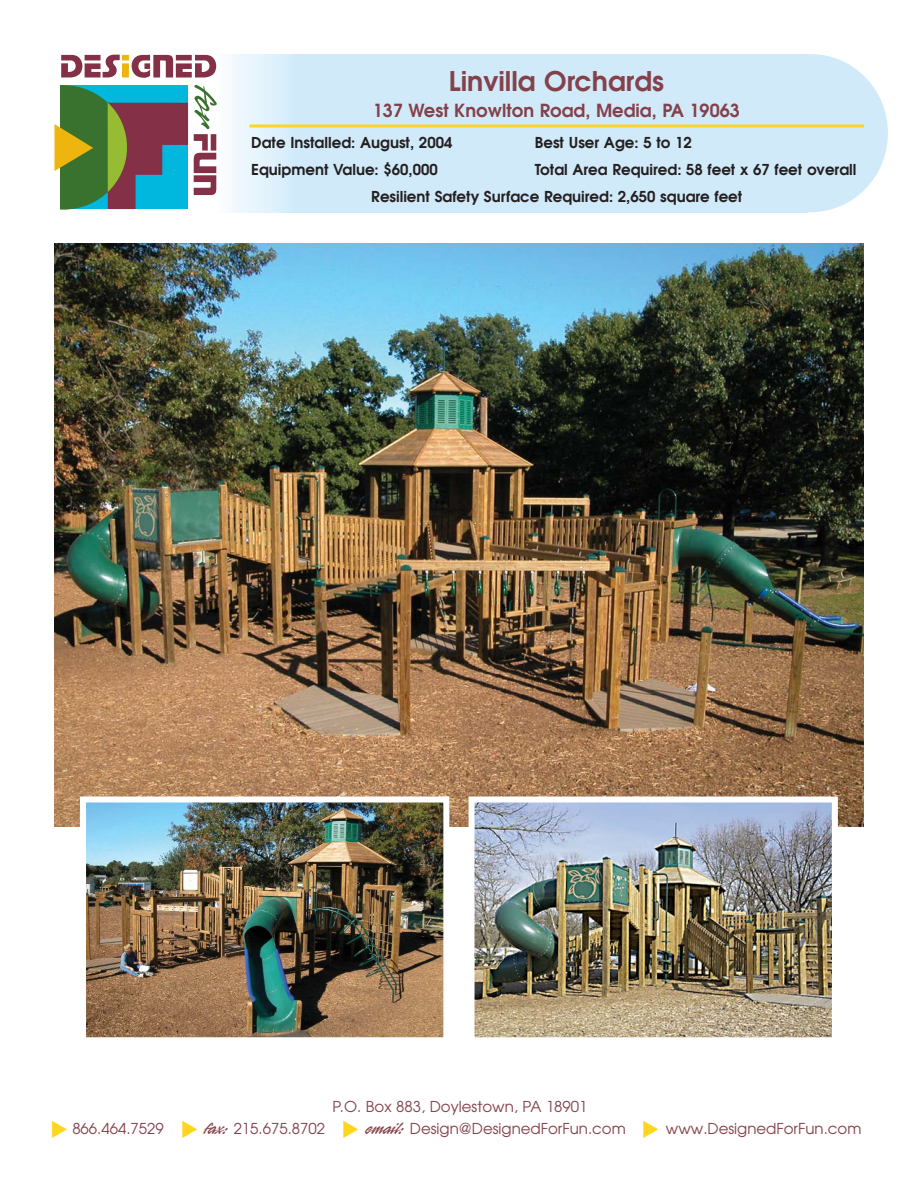
<style>
.page{position:relative;width:918px;height:1188px;background:#fff}
.page>*{position:absolute;margin:0;border:0;box-sizing:border-box;transform-origin:0 0}
.t1{font:600 27px "Avant Garde";color:#84414a}
.t2{font:600 18px "Avant Garde";color:#84414a}
.t3{font:600 15px/27px "Avant Garde";color:#231f20}
.t4{font:15px "Avant Garde";color:#84414a}
.s1{font-family:"Rapier Plain";font-size:21px}
</style>
<div class="page">
<hr style="left:218px;top:54px;width:3px;height:158px;background:#fbfeff">
<hr style="left:220px;top:54px;width:3px;height:158px;background:#fafdff">
<hr style="left:222px;top:54px;width:3px;height:158px;background:#f8fcff">
<hr style="left:224px;top:54px;width:3px;height:158px;background:#f7fcfe">
<hr style="left:226px;top:54px;width:3px;height:158px;background:#f6fbfe">
<hr style="left:228px;top:54px;width:3px;height:158px;background:#f5fbfe">
<hr style="left:230px;top:54px;width:3px;height:158px;background:#f4fbfe">
<hr style="left:232px;top:54px;width:3px;height:158px;background:#f2f9fd">
<hr style="left:234px;top:54px;width:3px;height:158px;background:#f1f8fd">
<hr style="left:236px;top:54px;width:3px;height:158px;background:#f0f8fd">
<hr style="left:238px;top:54px;width:2px;height:158px;background:#eff7fd">
<hr style="left:240px;top:54px;width:2px;height:158px;background:#eef7fd">
<hr style="left:242px;top:54px;width:2px;height:158px;background:#edf7fd">
<hr style="left:244px;top:54px;width:2px;height:158px;background:#ecf6fd">
<hr style="left:245px;top:54px;width:3px;height:158px;background:#ebf6fd">
<hr style="left:247px;top:54px;width:3px;height:158px;background:#eaf6fd">
<hr style="left:249px;top:54px;width:3px;height:158px;background:#e9f5fd">
<hr style="left:251px;top:54px;width:3px;height:158px;background:#e8f5fd">
<hr style="left:253px;top:54px;width:3px;height:158px;background:#e7f4fc">
<hr style="left:255px;top:54px;width:3px;height:158px;background:#e6f4fc">
<hr style="left:257px;top:54px;width:3px;height:158px;background:#e5f4fc">
<hr style="left:259px;top:54px;width:3px;height:158px;background:#e4f3fc">
<hr style="left:261px;top:54px;width:3px;height:158px;background:#e3f3fc">
<hr style="left:263px;top:54px;width:3px;height:158px;background:#e2f1fb">
<hr style="left:265px;top:54px;width:3px;height:158px;background:#e1f1fb">
<hr style="left:267px;top:54px;width:3px;height:158px;background:#e0f0fb">
<hr style="left:269px;top:54px;width:3px;height:158px;background:#dff0fb">
<hr style="left:271px;top:54px;width:3px;height:158px;background:#ddf0fb">
<hr style="left:273px;top:54px;width:3px;height:158px;background:#ddeffb">
<hr style="left:275px;top:54px;width:3px;height:158px;background:#dbeffb">
<hr style="left:277px;top:54px;width:3px;height:158px;background:#daeefb">
<hr style="left:279px;top:54px;width:3px;height:158px;background:#d9eefb">
<hr style="left:281px;top:54px;width:3px;height:158px;background:#d8eefb">
<hr style="left:283px;top:54px;width:3px;height:158px;background:#d7edfb">
<hr style="left:285px;top:54px;width:3px;height:158px;background:#d6edfb">
<hr style="left:287px;top:54px;width:3px;height:158px;background:#d5edfb">
<hr style="left:289px;top:54px;width:3px;height:158px;background:#d4ecfa">
<hr style="left:291px;top:54px;width:2px;height:158px;background:#d3ecfa">
<hr style="left:293px;top:54px;width:2px;height:158px;background:#d2ebfa">
<div style="left:733px;top:54px;width:155px;height:158px;background:#d1eafa;border-radius:50%"></div>
<img style="left:54px;top:243px;width:810px;height:583px">
<svg style="left:61px;top:55px;width:155px;height:23px"></svg>
<svg style="left:194px;top:85px;width:23px;height:110px"></svg>
<svg style="left:55px;top:85px;width:133px;height:125px;background:#557e69"></svg>
<div style="left:295px;top:54px;width:513px;height:158px;background:#d1eafa"></div>
<svg style="left:249px;top:124px;width:615px;height:4px;background:#f3da55"></svg>
<img style="left:87px;top:803px;width:355px;height:233px">
<div style="left:80px;top:796px;width:369px;height:247px;border:6px solid #fff"></div>
<img style="left:476px;top:803px;width:355px;height:233px">
<div style="left:469px;top:796px;width:369px;height:247px;border:6px solid #fff"></div>
<h1 class="t1" style="left:449px;top:71px;width:217px">Linvilla Orchards</h1>
<p class="t2" style="left:373px;top:104px;width:369px">137 West Knowlton Road, Media, PA 19063</p>
<p class="t3" style="left:251px;top:130px;width:203px">Date Installed: August, 2004<br>Equipment Value: $60,000</p>
<p class="t3" style="left:535px;top:130px;width:159px">Best User Age: 5 to 12</p>
<p class="t3" style="left:535px;top:157px;width:323px">Total Area Required: 58 feet x 67 feet overall</p>
<p class="t3" style="left:371px;top:184px;width:373px">Resilient Safety Surface Required: 2,650 square feet</p>
<p class="t4" style="left:332px;top:1101px;width:257px">P.O. Box 883, Doylestown, PA 18901</p>
<p class="t4" style="left:72px;top:1123px;width:93px">866.464.7529</p>
<p class="t4" style="left:204px;top:1123px;width:123px"><span class="s1">fax:</span> 215.675.8702</p>
<p class="t4" style="left:365px;top:1123px;width:262px"><span class="s1">email:</span> Design@DesignedForFun.com</p>
<p class="t4" style="left:666px;top:1123px;width:197px">www.DesignedForFun.com</p>
</div>
